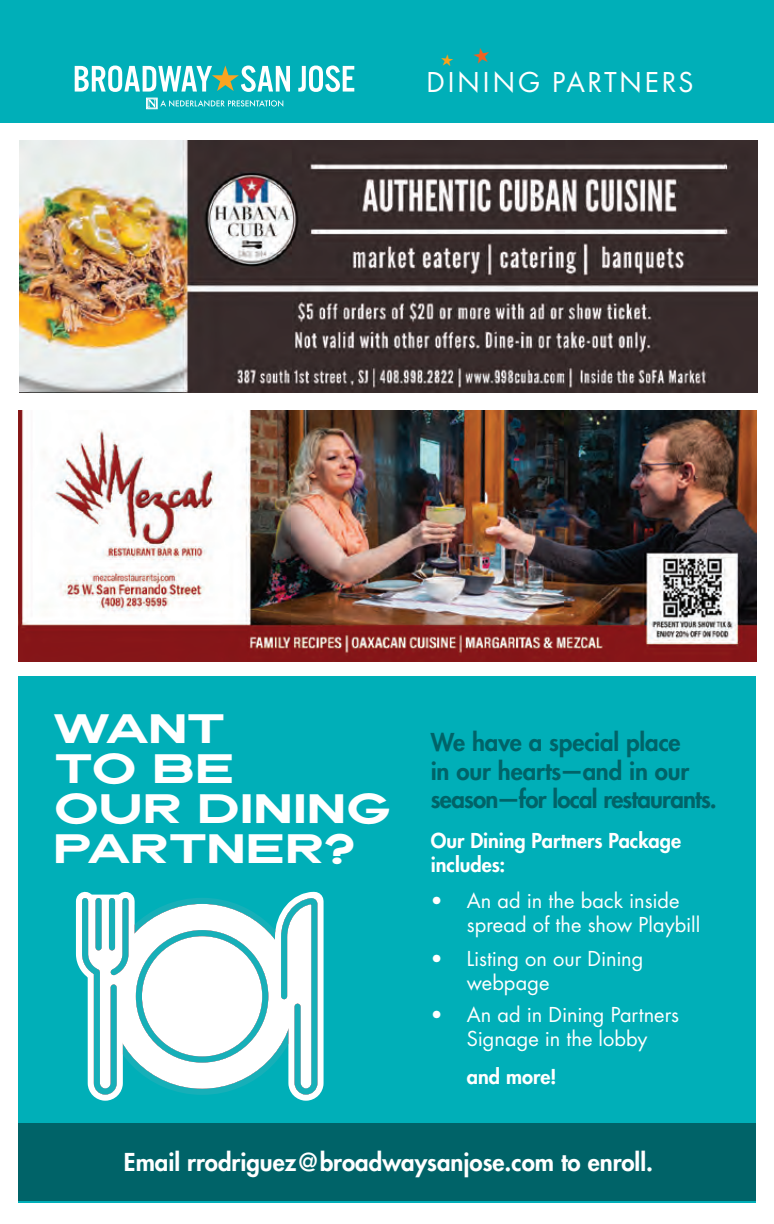
<style>
.page{position:relative;width:774px;height:1224px;background:#fff}
.page>*{position:absolute;margin:0;border:0;box-sizing:border-box;transform-origin:0 0}
.t1{font:41.4px/40px "Draper";letter-spacing:.02em;color:#fff}
.t2{font:30px "Futura PT";letter-spacing:.075em;color:#fff}
.t3{font:800 24px/28.8px "Futura Std";letter-spacing:-.015em;color:#006368}
.t4{font:800 24px "Futura Std";color:#fff}
.t5{font:20px/24px "Futura Std";color:#fff}
.t6{font:800 20px/24px "Futura Std";color:#fff}
</style>
<div class="page">
<div style="left:0;top:0;width:774px;height:122px;background:#00afb8"></div>
<div style="left:146px;top:98px;width:11px;height:11px;border:1px solid #fff"></div>
<div style="left:147px;top:99px;width:10px;height:9px;border:1px solid #fff"></div>
<svg style="left:147px;top:99px;width:136px;height:8px"></svg>
<svg style="left:298px;top:66px;width:56px;height:26px"></svg>
<svg style="left:75px;top:65px;width:215px;height:27px"></svg>
<img style="left:18px;top:410px;width:738px;height:252px">
<img style="left:19px;top:140px;width:739px;height:252px">
<div style="left:18px;top:676px;width:738px;height:527px;background:#00afb8"></div>
<svg style="left:144px;top:898px;width:122px;height:197px;background:#c9ecee"></svg>
<svg style="left:76px;top:892px;width:68px;height:209px"></svg>
<svg style="left:266px;top:892px;width:58px;height:209px;background:#a1dde1"></svg>
<div style="left:18px;top:1123px;width:738px;height:78px;background:#006368"></div>
<h2 class="t2" style="left:426px;top:64px;width:269px">DINING PARTNERS</h2>
<h1 class="t1" style="left:54px;top:709px;width:338px">WANT<br>TO BE<br>OUR DINING<br>PARTNER?</h1>
<p class="t3" style="left:431px;top:728px;width:287px">We have a special place<br>in our hearts—and in our season—for local restaurants.</p>
<p class="t6" style="left:431px;top:829px;width:252px">Our Dining Partners Package includes:</p>
<p class="t5" style="left:467px;top:889px;width:235px;text-indent:-36px">• An ad in the back inside spread of the show Playbill</p>
<p class="t5" style="left:467px;top:947px;width:178px;text-indent:-36px">• Listing on our Dining webpage</p>
<p class="t5" style="left:431px;top:1003px;width:250px;text-align:center">• An ad in Dining Partners<br>Signage in the lobby</p>
<p class="t6" style="left:467px;top:1065px;width:91px">and more!</p>
<p class="t4" style="left:124px;top:1147px;width:531px">Email rrodriguez@broadwaysanjose.com to enroll.</p>
</div>
